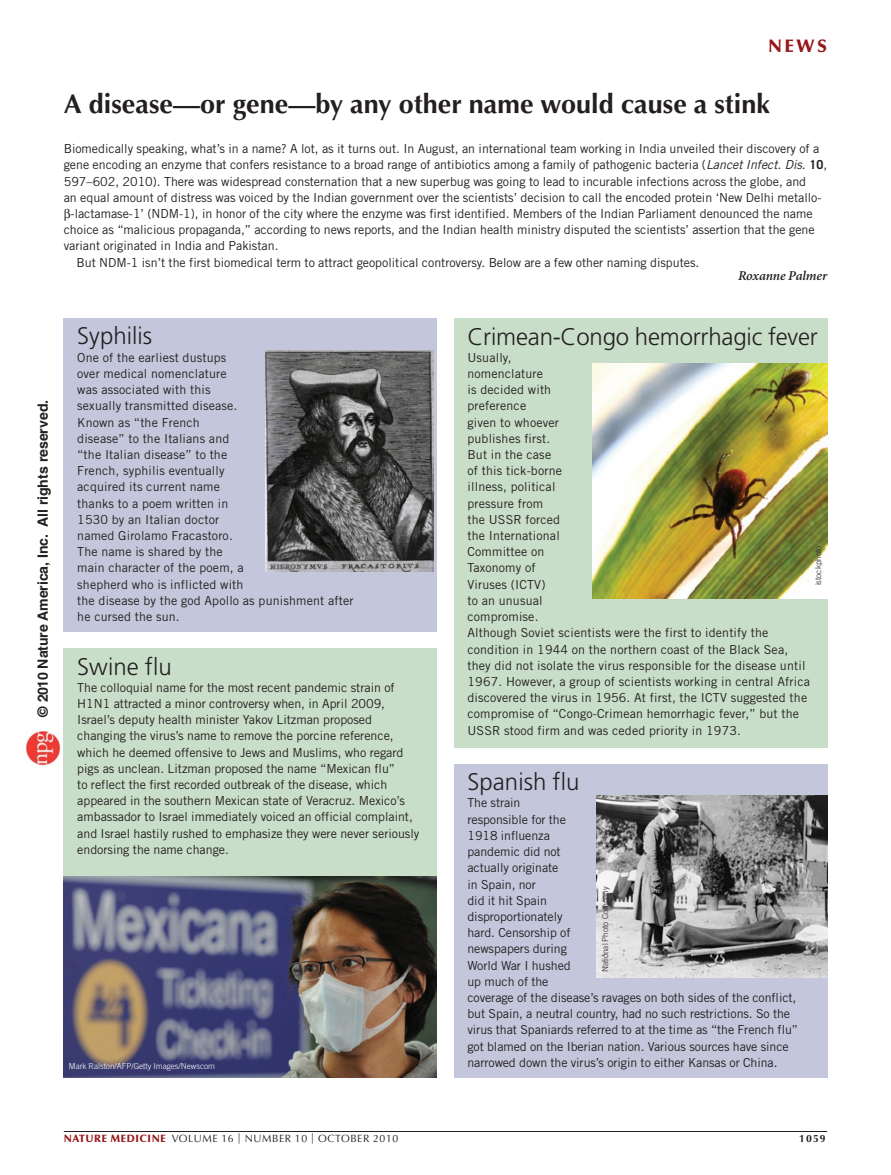
<style>
.page{position:relative;width:891px;height:1175px;background:#fff}
.page>*{position:absolute;margin:0;border:0;box-sizing:border-box;transform-origin:0 0}
.t1{font:700 27px "Optima LT Std";color:#231f20}
.t2{font:300 24px "Frutiger LT Std";letter-spacing:-.01em;color:#231f20}
.t3{font:900 18px "Optima LT Std";color:#961619}
.t4{font:700 14.1px "Helvetica LT Std";color:#231f20}
.t5{font:italic 600 13.5px "Minion Pro";letter-spacing:-.01em;color:#231f20}
.t6{font:12.45px/16.2px "Trade Gothic LT Std";letter-spacing:-.005em;color:#231f20}
.t7{font:10.5px "Optima LT Std";letter-spacing:.05em;color:#231f20}
.t8{font:700 10.5px "Optima LT Std";color:#231f20}
.t9{font:300 8.25px "Trade Gothic LT Std";letter-spacing:-.005em;color:#fff}
.t10{font:300 8.25px "Trade Gothic LT Std";letter-spacing:-.005em;color:#231f20}
.s1{font-style:italic}
.s2{font-weight:700}
.s3{font-weight:900;color:#961619}
</style>
<div class="page">
<div style="left:64px;top:648px;width:373px;height:405px;background:#c9dec8"></div>
<div style="left:64px;top:318px;width:373px;height:314px;background:#c4c7db"></div>
<div style="left:454px;top:318px;width:373px;height:429px;background:#c9dec8"></div>
<hr style="left:64px;top:1131px;width:763px;height:1px;background:#231f20">
<img style="left:265px;top:351px;width:169px;height:221px">
<div style="left:454px;top:764px;width:373px;height:313px;background:#c4c7db"></div>
<img style="left:596px;top:795px;width:231px;height:182px">
<img style="left:592px;top:363px;width:235px;height:235px">
<img style="left:64px;top:876px;width:373px;height:201px">
<img style="left:26px;top:731px;width:34px;height:34px">
<h3 class="t3" style="left:768px;top:36px;width:61px">NEWS</h3>
<h1 class="t1" style="left:64px;top:88px;width:708px">A disease—or gene—by any other name would cause a stink</h1>
<p class="t6" style="left:64px;top:140px;width:757px">Biomedically speaking, what’s in a name? A lot, as it turns out. In August, an international team working in India unveiled their discovery of a</p>
<p class="t6" style="left:64px;top:157px;width:765px">gene encoding an enzyme that confers resistance to a broad range of antibiotics among a family of pathogenic bacteria (<span class="s1">Lancet Infect. Dis.</span> <span class="s2">10</span>,</p>
<p class="t6" style="left:64px;top:173px;width:744px">597–602, 2010). There was widespread consternation that a new superbug was going to lead to incurable infections across the globe, and</p>
<p class="t6" style="left:64px;top:189px;width:759px">an equal amount of distress was voiced by the Indian government over the scientists’ decision to call the encoded protein ‘New Delhi metallo-</p>
<p class="t6" style="left:71px;top:205px;width:744px">-lactamase-1’ (NDM-1), in honor of the city where the enzyme was first identified. Members of the Indian Parliament denounced the name</p>
<p class="t6" style="left:64px;top:221px;width:752px">choice as “malicious propaganda,” according to news reports, and the Indian health ministry disputed the scientists’ assertion that the gene</p>
<p class="t6" style="left:64px;top:238px;width:216px">variant originated in India and Pakistan.</p>
<p class="t6" style="left:77px;top:254px;width:624px">But NDM-1 isn’t the first biomedical term to attract geopolitical controversy. Below are a few other naming disputes.</p>
<p class="t5" style="left:738px;top:268px;width:91px">Roxanne Palmer</p>
<p class="t4" style="left:34px;top:717px;width:318px;rotate:-90deg">© 2010 Nature America, Inc. All rights reserved.</p>
<h2 class="t2" style="left:77px;top:322px;width:76px">Syphilis</h2>
<p class="t6" style="left:77px;top:349px;width:278px">One of the earliest dustups<br>over medical nomenclature<br>was associated with this<br>sexually transmitted disease.<br>Known as “the French<br>disease” to the Italians and<br>“the Italian disease” to the<br>French, syphilis eventually<br>acquired its current name<br>thanks to a poem written in<br>1530 by an Italian doctor<br>named Girolamo Fracastoro.<br>The name is shared by the<br>main character of the poem, a<br>shepherd who is inflicted with<br>the disease by the god Apollo as punishment after he cursed the sun.</p>
<h2 class="t2" style="left:77px;top:653px;width:96px">Swine flu</h2>
<p class="t6" style="left:77px;top:679px;width:344px">The colloquial name for the most recent pandemic strain of H1N1 attracted a minor controversy when, in April 2009, Israel’s deputy health minister Yakov Litzman proposed changing the virus’s name to remove the porcine reference, which he deemed offensive to Jews and Muslims, who regard pigs as unclean. Litzman proposed the name “Mexican flu”<br>to reflect the first recorded outbreak of the disease, which appeared in the southern Mexican state of Veracruz. Mexico’s ambassador to Israel immediately voiced an official complaint, and Israel hastily rushed to emphasize they were never seriously endorsing the name change.</p>
<p class="t9" style="left:69px;top:1061px;width:148px">Mark Ralston/AFP/Getty Images/Newscom</p>
<h2 class="t2" style="left:468px;top:323px;width:352px">Crimean-Congo hemorrhagic fever</h2>
<p class="t6" style="left:468px;top:349px;width:344px">Usually,<br>nomenclature<br>is decided with<br>preference<br>given to whoever<br>publishes first.<br>But in the case<br>of this tick-borne<br>illness, political<br>pressure from<br>the USSR forced<br>the International<br>Committee on<br>Taxonomy of<br>Viruses (ICTV)<br>to an unusual<br>compromise.<br>Although Soviet scientists were the first to identify the condition in 1944 on the northern coast of the Black Sea, they did not isolate the virus responsible for the disease until<br>1967. However, a group of scientists working in central Africa discovered the virus in 1956. At first, the ICTV suggested the compromise of “Congo-Crimean hemorrhagic fever,” but the<br>USSR stood firm and was ceded priority in 1973.</p>
<p class="t10" style="left:813px;top:585px;width:41px;rotate:-90deg">istockphoto</p>
<h2 class="t2" style="left:468px;top:767px;width:113px">Spanish flu</h2>
<p class="t6" style="left:468px;top:794px;width:332px">The strain<br>responsible for the<br>1918 influenza<br>pandemic did not<br>actually originate<br>in Spain, nor<br>did it hit Spain<br>disproportionately<br>hard. Censorship of<br>newspapers during<br>World War I hushed<br>up much of the<br>coverage of the disease’s ravages on both sides of the conflict, but Spain, a neutral country, had no such restrictions. So the virus that Spaniards referred to at the time as “the French flu” got blamed on the Iberian nation. Various sources have since narrowed down the virus’s origin to either Kansas or China.</p>
<p class="t10" style="left:600px;top:972px;width:87px;rotate:-90deg">National Photo Company</p>
<p class="t7" style="left:64px;top:1132px;width:336px"><span class="s3">NATURE MEDICINE</span> VOLUME 16 | NUMBER 10 | OCTOBER 2010</p>
<p class="t8" style="left:799px;top:1132px;width:28px">1059</p>
</div>
